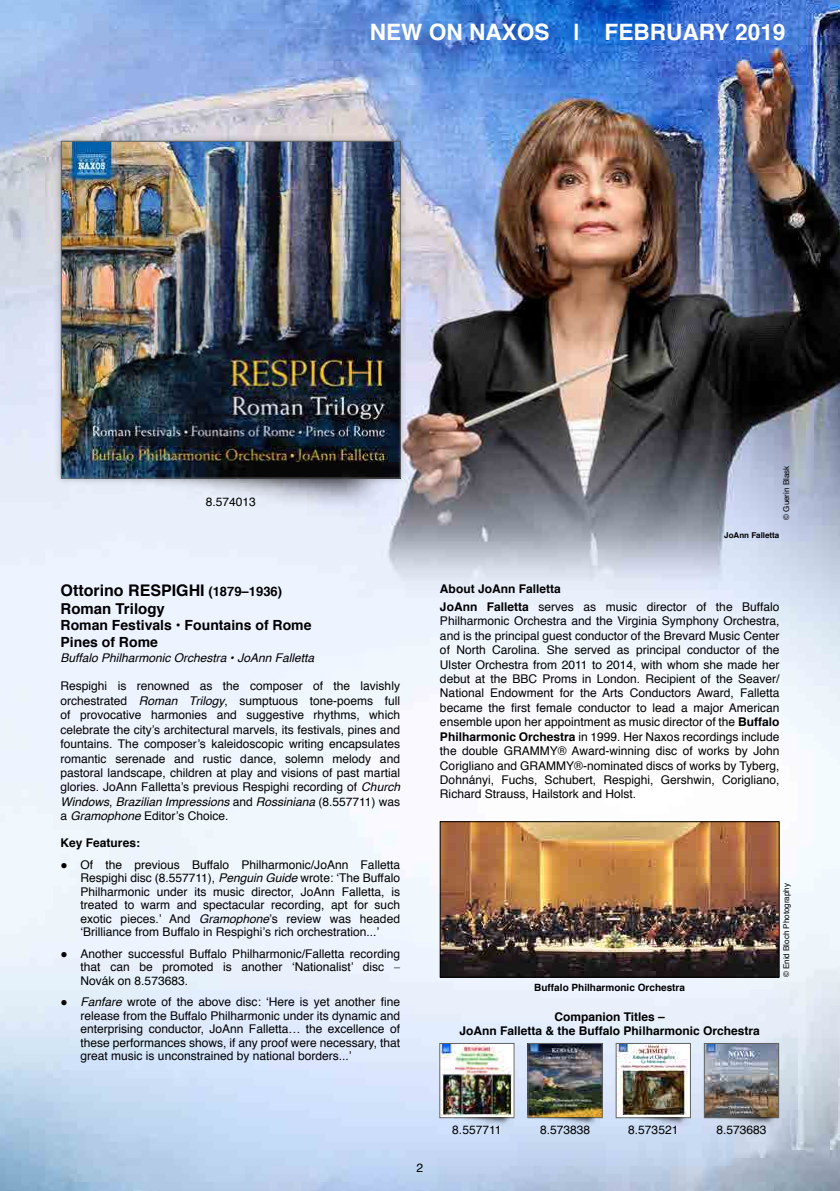
<style>
.page{position:relative;width:840px;height:1191px;background:#fff}
.page>*{position:absolute;margin:0;border:0;box-sizing:border-box;transform-origin:0 0}
.t1{font:700 22.6px "Helvetica";color:#fff}
.t2{font:700 16px "Helvetica";color:#000}
.t3{font:700 15px "Helvetica";color:#000}
.t4{font:700 14px/16.8px "Helvetica";color:#000}
.t5{font:12px/14.4px "Helvetica";color:#000;text-align:justify}
.t6{font:700 12px/14.4px "Helvetica";color:#000;text-align:center}
.t7{font:italic 12px "Helvetica";color:#000}
.t8{font:700 10px "Helvetica";color:#000}
.t9{font:8px "Helvetica";color:#000}
.t10{font:700 8px "Helvetica";color:#000}
.s1{font-size:13px}
.s2{font-style:italic}
.s3{font-weight:300}
.s4{font-weight:700}
</style>
<div class="page">
<img style="left:0;top:0;width:839px;height:1191px">
<img style="left:61px;top:485px;width:339px;height:30px">
<div style="left:53px;top:133px;width:354px;height:352px;background:#000;opacity:.25"></div>
<img style="left:63px;top:143px;width:335px;height:333px">
<div style="left:61px;top:141px;width:339px;height:337px;border:1px solid #626463"></div>
<img style="left:439px;top:1045px;width:75px;height:81px">
<div style="left:439px;top:1043px;width:75px;height:75px;border:1px solid #626463"></div>
<img style="left:529px;top:1045px;width:71px;height:71px">
<div style="left:527px;top:1043px;width:75px;height:75px;border:1px solid #626463"></div>
<img style="left:529px;top:1118px;width:71px;height:8px">
<img style="left:615px;top:1045px;width:75px;height:81px">
<div style="left:615px;top:1043px;width:75px;height:75px;border:1px solid #626463"></div>
<img style="left:703px;top:1045px;width:75px;height:81px">
<div style="left:703px;top:1043px;width:75px;height:75px;border:1px solid #626463"></div>
<img style="left:441px;top:823px;width:336px;height:152px">
<div style="left:439px;top:821px;width:340px;height:156px;border:1px solid #000"></div>
<h1 class="t1" style="left:369px;top:14px;width:417px">NEW ON NAXOS | FEBRUARY 2019</h1>
<p class="t5" style="left:206px;top:494px;width:52px">8.574013</p>
<p class="t9" style="left:779px;top:520px;width:55px;rotate:-90deg">© Guerin Blask</p>
<p class="t10" style="left:723px;top:529px;width:57px">JoAnn Falletta</p>
<h2 class="t2" style="left:61px;top:577px;width:223px">Ottorino RESPIGHI <span class="s1">(1879–1936)</span></h2>
<p class="t3" style="left:61px;top:596px;width:106px">Roman Trilogy</p>
<p class="t4" style="left:61px;top:617px;width:252px">Roman Festivals • Fountains of Rome<br>Pines of Rome</p>
<p class="t7" style="left:61px;top:648px;width:255px">Buffalo Philharmonic Orchestra • JoAnn Falletta</p>
<p class="t5" style="left:61px;top:679px;width:341px">Respighi is renowned as the composer of the lavishly orchestrated <span class="s2">Roman Trilogy</span>, sumptuous tone-poems full of provocative harmonies and suggestive rhythms, which celebrate the city’s architectural marvels, its festivals, pines and fountains. The composer’s kaleidoscopic writing encapsulates romantic serenade and rustic dance, solemn melody and pastoral landscape, children at play and visions of past martial glories. JoAnn Falletta’s previous Respighi recording of <span class="s2">Church Windows</span>, <span class="s2">Brazilian Impressions</span> and <span class="s2">Rossiniana</span> (8.557711) was a <span class="s2">Gramophone</span> Editor’s Choice.</p>
<p class="t6" style="left:61px;top:836px;width:81px">Key Features:</p>
<p class="t5" style="left:80px;top:858px;width:321px;line-height:13.6px;text-indent:-20px">● Of the previous Buffalo Philharmonic/JoAnn Falletta Respighi disc (8.557711), <span class="s2">Penguin Guide</span> wrote: ‘The Buffalo Philharmonic under its music director, JoAnn Falletta, is treated to warm and spectacular recording, apt for such exotic pieces.’ And <span class="s2">Gramophone</span>’s review was headed ‘Brilliance from Buffalo in Respighi’s rich orchestration...’</p>
<p class="t5" style="left:80px;top:947px;width:321px;line-height:13.6px;text-indent:-20px">● Another successful Buffalo Philharmonic/Falletta recording that can be promoted is another ‘Nationalist’ disc <span class="s3">– </span>Novák on 8.573683.</p>
<p class="t5" style="left:80px;top:995px;width:321px;line-height:13.6px;text-indent:-20px">● <span class="s2">Fanfare</span> wrote of the above disc: ‘Here is yet another fine release from the Buffalo Philharmonic under its dynamic and enterprising conductor, JoAnn Falletta… the excellence of these performances shows, if any proof were necessary, that great music is unconstrained by national borders...’</p>
<p class="t5" style="left:439px;top:579px;width:341px;line-height:18.4px"><span class="s4">About JoAnn Falletta<br>JoAnn Falletta</span> serves as music director of the Buffalo</p>
<p class="t5" style="left:439px;top:614px;width:341px">Philharmonic Orchestra and the Virginia Symphony Orchestra, and is the principal guest conductor of the Brevard Music Center of North Carolina. She served as principal conductor of the Ulster Orchestra from 2011 to 2014, with whom she made her debut at the BBC Proms in London. Recipient of the Seaver/ National Endowment for the Arts Conductors Award, Falletta became the first female conductor to lead a major American ensemble upon her appointment as music director of the <span class="s4">Buffalo Philharmonic Orchestra</span> in 1999. Her Naxos recordings include the double GRAMMY® Award-winning disc of works by John Corigliano and GRAMMY®-nominated discs of works by Tyberg, Dohnányi, Fuchs, Schubert, Respighi, Gershwin, Corigliano, Richard Strauss, Hailstork and Holst.</p>
<p class="t8" style="left:534px;top:979px;width:152px">Buffalo Philharmonic Orchestra</p>
<p class="t6" style="left:459px;top:1009px;width:302px">Companion Titles –<br>JoAnn Falletta &amp; the Buffalo Philharmonic Orchestra</p>
<p class="t9" style="left:779px;top:977px;width:95px;rotate:-90deg">© Enid Bloch Photography</p>
<p class="t5" style="left:416px;top:1160px;width:8px">2</p>
<p class="t5" style="left:452px;top:1122px;width:51px">8.557711</p>
<p class="t5" style="left:539px;top:1122px;width:52px">8.573838</p>
<p class="t5" style="left:628px;top:1122px;width:52px">8.573521</p>
<p class="t5" style="left:716px;top:1122px;width:52px">8.573683</p>
</div>
